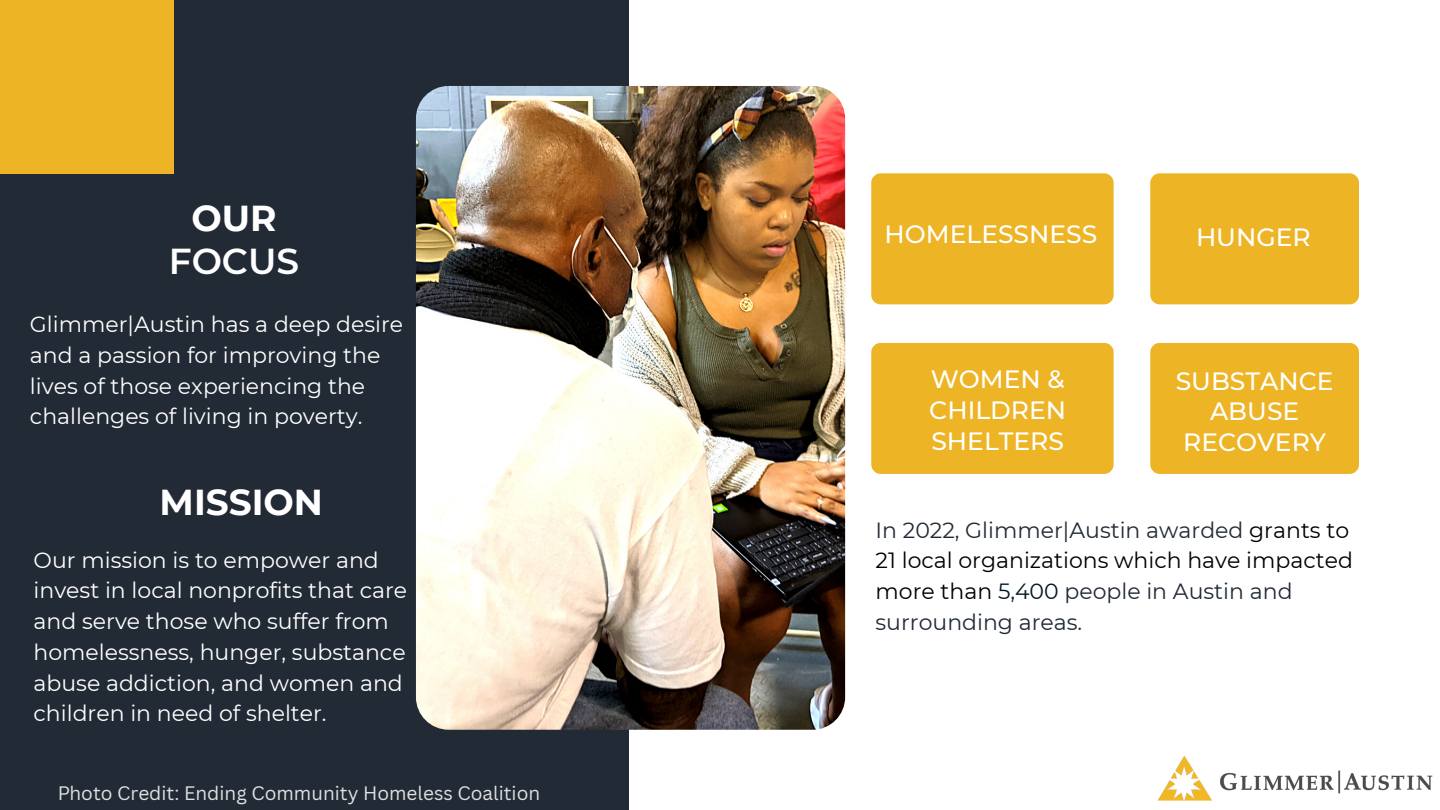
<style>
.page{position:relative;width:1440px;height:810px;background:#fff}
.page>*{position:absolute;margin:0;border:0;box-sizing:border-box;transform-origin:0 0}
.t1{font:700 36px "Montserrat";color:#fff}
.t2{font:600 36px "Montserrat";color:#fff}
.t3{font:500 25px/30.8px "Montserrat";color:#fff;text-align:justify}
.t4{font:22px/30.8px "Montserrat";color:#fff}
.t5{font:22px/30.8px "Montserrat";color:#222a35}
.t6{font:19px "Canva Sans";color:#fff}
.s1{color:#000}
.s2{color:#041a25}
</style>
<div class="page">
<div style="left:0;top:0;width:628px;height:810px;background:#222a35"></div>
<img style="left:416px;top:86px;width:429px;height:644px;border-radius:33px">
<div style="left:871px;top:173px;width:243px;height:131px;background:#edb425;border-radius:9px"></div>
<div style="left:871px;top:343px;width:243px;height:131px;background:#edb425;border-radius:9px"></div>
<div style="left:1150px;top:173px;width:209px;height:131px;background:#edb425;border-radius:9px"></div>
<div style="left:1150px;top:343px;width:209px;height:131px;background:#edb425;border-radius:9px"></div>
<div style="left:0;top:0;width:173px;height:173px;background:#edb425"></div>
<img style="left:1158px;top:756px;width:275px;height:45px">
<h1 class="t1" style="left:191px;top:197px;width:87px">OUR</h1>
<h1 class="t2" style="left:169px;top:239px;width:132px">FOCUS</h1>
<p class="t4" style="left:30px;top:309px;width:375px">Glimmer|Austin has a deep desire and a passion for improving the lives of those experiencing the challenges of living in poverty.</p>
<h1 class="t1" style="left:160px;top:480px;width:165px">MISSION</h1>
<p class="t4" style="left:34px;top:544px;width:375px">Our mission is to empower and invest in local nonprofits that care and serve those who suffer from homelessness, hunger, substance abuse addiction, and women and children in need of shelter.</p>
<p class="t6" style="left:57px;top:780px;width:485px">Photo Credit: Ending Community Homeless Coalition</p>
<p class="t3" style="left:885px;top:219px;width:214px">HOMELESSNESS</p>
<p class="t3" style="left:929px;top:364px;width:138px">WOMEN &amp; CHILDREN SHELTERS</p>
<p class="t3" style="left:1196px;top:222px;width:116px">HUNGER</p>
<p class="t3" style="left:1176px;top:365px;width:159px;text-align:center">SUBSTANCE<br>ABUSE<br>RECOVERY</p>
<p class="t5" style="left:876px;top:514px;width:479px">In 2022, Glimmer|Austin awarded <span class="s1">grants to 21 local organizations which have impacted more than</span> <span class="s2">5,400</span> people in Austin and surrounding areas.</p>
</div>
